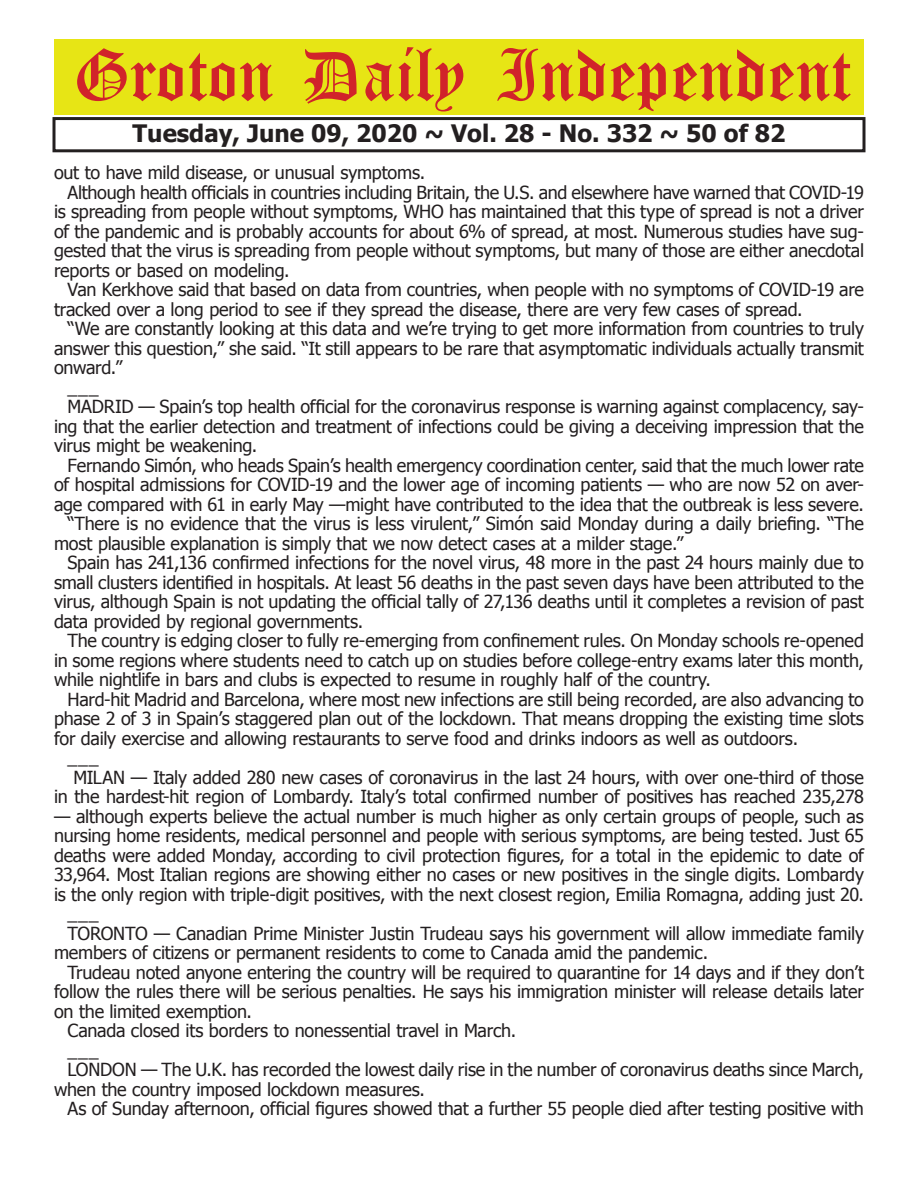
<style>
.page{position:relative;width:918px;height:1188px;background:#fff}
.page>*{position:absolute;margin:0;border:0;box-sizing:border-box;transform-origin:0 0}
.t1{font:54px "Old English Five";color:#d1232a}
.t2{font:700 24px "Tahoma";color:#231f20}
.t3{font:18px "Tahoma";letter-spacing:-.01em;color:#231f20}
</style>
<div class="page">
<div style="left:52px;top:117px;width:814px;height:35px;border:3px solid #231f20"></div>
<div style="left:54px;top:40px;width:810px;height:75px;background:#e7e515"></div>
<h1 class="t1" style="left:73px;top:50px;width:779px">Groton Daily Independent</h1>
<h2 class="t2" style="left:133px;top:116px;width:654px">Tuesday, June 09, 2020 ~ Vol. 28 - No. 332 ~ 50 of 82</h2>
<p class="t3" style="left:54px;top:161px;width:373px">out to have mild disease, or unusual symptoms.</p>
<p class="t3" style="left:68px;top:180px;width:798px">Although health officials in countries including Britain, the U.S. and elsewhere have warned that COVID-19</p>
<p class="t3" style="left:54px;top:200px;width:811px">is spreading from people without symptoms, WHO has maintained that this type of spread is not a driver</p>
<p class="t3" style="left:54px;top:219px;width:812px">of the pandemic and is probably accounts for about 6% of spread, at most. Numerous studies have sug-</p>
<p class="t3" style="left:54px;top:239px;width:812px">gested that the virus is spreading from people without symptoms, but many of those are either anecdotal</p>
<p class="t3" style="left:54px;top:258px;width:237px">reports or based on modeling.</p>
<p class="t3" style="left:68px;top:278px;width:798px">Van Kerkhove said that based on data from countries, when people with no symptoms of COVID-19 are</p>
<p class="t3" style="left:54px;top:297px;width:750px">tracked over a long period to see if they spread the disease, there are very few cases of spread.</p>
<p class="t3" style="left:68px;top:317px;width:798px">“We are constantly looking at this data and we’re trying to get more information from countries to truly</p>
<p class="t3" style="left:54px;top:336px;width:811px">answer this question,” she said. “It still appears to be rare that asymptomatic individuals actually transmit</p>
<p class="t3" style="left:54px;top:356px;width:70px">onward.”</p>
<p class="t3" style="left:68px;top:375px;width:33px">___</p>
<p class="t3" style="left:68px;top:395px;width:798px">MADRID — Spain’s top health official for the coronavirus response is warning against complacency, say-</p>
<p class="t3" style="left:54px;top:414px;width:811px">ing that the earlier detection and treatment of infections could be giving a deceiving impression that the</p>
<p class="t3" style="left:54px;top:434px;width:205px">virus might be weakening.</p>
<p class="t3" style="left:68px;top:453px;width:798px">Fernando Simón, who heads Spain’s health emergency coordination center, said that the much lower rate</p>
<p class="t3" style="left:54px;top:473px;width:812px">of hospital admissions for COVID-19 and the lower age of incoming patients — who are now 52 on aver-</p>
<p class="t3" style="left:54px;top:492px;width:811px">age compared with 61 in early May —might have contributed to the idea that the outbreak is less severe.</p>
<p class="t3" style="left:68px;top:512px;width:798px">“There is no evidence that the virus is less virulent,” Simón said Monday during a daily briefing. “The</p>
<p class="t3" style="left:54px;top:531px;width:631px">most plausible explanation is simply that we now detect cases at a milder stage.”</p>
<p class="t3" style="left:68px;top:551px;width:798px">Spain has 241,136 confirmed infections for the novel virus, 48 more in the past 24 hours mainly due to</p>
<p class="t3" style="left:54px;top:570px;width:811px">small clusters identified in hospitals. At least 56 deaths in the past seven days have been attributed to the</p>
<p class="t3" style="left:54px;top:590px;width:811px">virus, although Spain is not updating the official tally of 27,136 deaths until it completes a revision of past</p>
<p class="t3" style="left:54px;top:609px;width:311px">data provided by regional governments.</p>
<p class="t3" style="left:68px;top:629px;width:798px">The country is edging closer to fully re-emerging from confinement rules. On Monday schools re-opened</p>
<p class="t3" style="left:54px;top:648px;width:811px">in some regions where students need to catch up on studies before college-entry exams later this month,</p>
<p class="t3" style="left:54px;top:668px;width:659px">while nightlife in bars and clubs is expected to resume in roughly half of the country.</p>
<p class="t3" style="left:68px;top:687px;width:798px">Hard-hit Madrid and Barcelona, where most new infections are still being recorded, are also advancing to</p>
<p class="t3" style="left:54px;top:707px;width:811px">phase 2 of 3 in Spain’s staggered plan out of the lockdown. That means dropping the existing time slots</p>
<p class="t3" style="left:54px;top:726px;width:746px">for daily exercise and allowing restaurants to serve food and drinks indoors as well as outdoors.</p>
<p class="t3" style="left:68px;top:746px;width:33px">___</p>
<p class="t3" style="left:73px;top:765px;width:792px">MILAN — Italy added 280 new cases of coronavirus in the last 24 hours, with over one-third of those</p>
<p class="t3" style="left:54px;top:784px;width:811px">in the hardest-hit region of Lombardy. Italy’s total confirmed number of positives has reached 235,278</p>
<p class="t3" style="left:54px;top:804px;width:811px">— although experts believe the actual number is much higher as only certain groups of people, such as</p>
<p class="t3" style="left:54px;top:823px;width:812px">nursing home residents, medical personnel and people with serious symptoms, are being tested. Just 65</p>
<p class="t3" style="left:54px;top:843px;width:811px">deaths were added Monday, according to civil protection figures, for a total in the epidemic to date of</p>
<p class="t3" style="left:54px;top:862px;width:811px">33,964. Most Italian regions are showing either no cases or new positives in the single digits. Lombardy</p>
<p class="t3" style="left:54px;top:882px;width:812px">is the only region with triple-digit positives, with the next closest region, Emilia Romagna, adding just 20.</p>
<p class="t3" style="left:68px;top:901px;width:33px">___</p>
<p class="t3" style="left:68px;top:921px;width:798px">TORONTO — Canadian Prime Minister Justin Trudeau says his government will allow immediate family</p>
<p class="t3" style="left:54px;top:940px;width:656px">members of citizens or permanent residents to come to Canada amid the pandemic.</p>
<p class="t3" style="left:68px;top:960px;width:798px">Trudeau noted anyone entering the country will be required to quarantine for 14 days and if they don’t</p>
<p class="t3" style="left:54px;top:979px;width:811px">follow the rules there will be serious penalties. He says his immigration minister will release details later</p>
<p class="t3" style="left:54px;top:999px;width:200px">on the limited exemption.</p>
<p class="t3" style="left:68px;top:1018px;width:450px">Canada closed its borders to nonessential travel in March.</p>
<p class="t3" style="left:68px;top:1038px;width:33px">___</p>
<p class="t3" style="left:68px;top:1057px;width:798px">LONDON — The U.K. has recorded the lowest daily rise in the number of coronavirus deaths since March,</p>
<p class="t3" style="left:54px;top:1077px;width:373px">when the country imposed lockdown measures.</p>
<p class="t3" style="left:68px;top:1096px;width:798px">As of Sunday afternoon, official figures showed that a further 55 people died after testing positive with</p>
</div>
